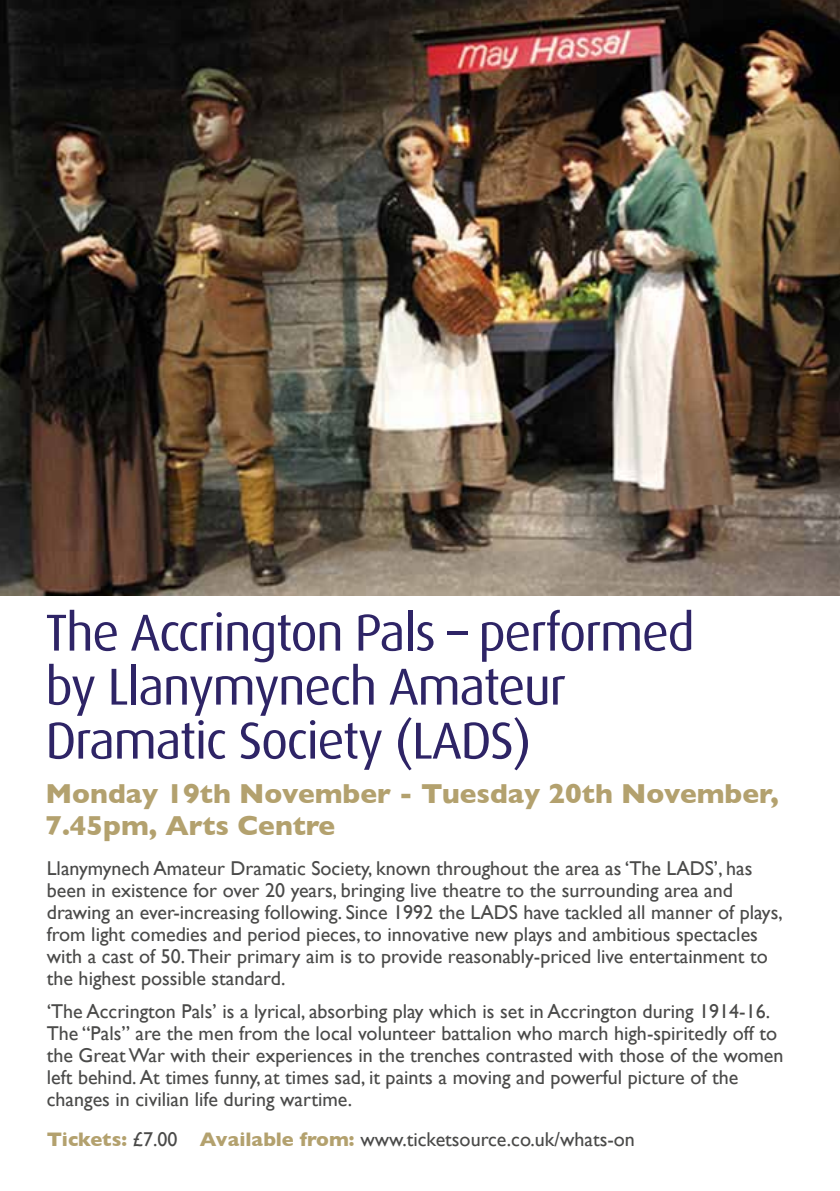
<style>
.page{position:relative;width:840px;height:1191px;background:#fff}
.page>*{position:absolute;margin:0;border:0;box-sizing:border-box;transform-origin:0 0}
.t1{font:52px/54px "Dax";letter-spacing:-.03em;color:#2e2466}
.t2{font:700 28px/32px "Gill Sans";color:#b3a16e}
.t3{font:20px/22px "Gill Sans";color:#4a4a49}
.s1{font-weight:700;color:#b3a16e}
</style>
<div class="page">
<img style="left:0;top:0;width:839px;height:595px">
<h1 class="t1" style="left:45px;top:606px;width:650px">The Accrington Pals – performed by Llanymynech Amateur<br>Dramatic Society (LADS)</h1>
<h2 class="t2" style="left:45px;top:777px;width:734px">Monday 19th November - Tuesday 20th November,<br>7.45pm, Arts Centre</h2>
<p class="t3" style="left:47px;top:857px;width:737px">Llanymynech Amateur Dramatic Society, known throughout the area as ‘The LADS’, has been in existence for over 20 years, bringing live theatre to the surrounding area and drawing an ever-increasing following. Since 1992 the LADS have tackled all manner of plays, from light comedies and period pieces, to innovative new plays and ambitious spectacles with a cast of 50. Their primary aim is to provide reasonably-priced live entertainment to the highest possible standard.</p>
<p class="t3" style="left:47px;top:1000px;width:737px">‘The Accrington Pals’ is a lyrical, absorbing play which is set in Accrington during 1914-16.<br>The “Pals” are the men from the local volunteer battalion who march high-spiritedly off to the Great War with their experiences in the trenches contrasted with those of the women left behind. At times funny, at times sad, it paints a moving and powerful picture of the changes in civilian life during wartime.</p>
<p class="t3" style="left:47px;top:1127px;width:589px"><span class="s1">Tickets:</span> £7.00 <span class="s1">Available from:</span> www.ticketsource.co.uk/whats-on</p>
</div>
